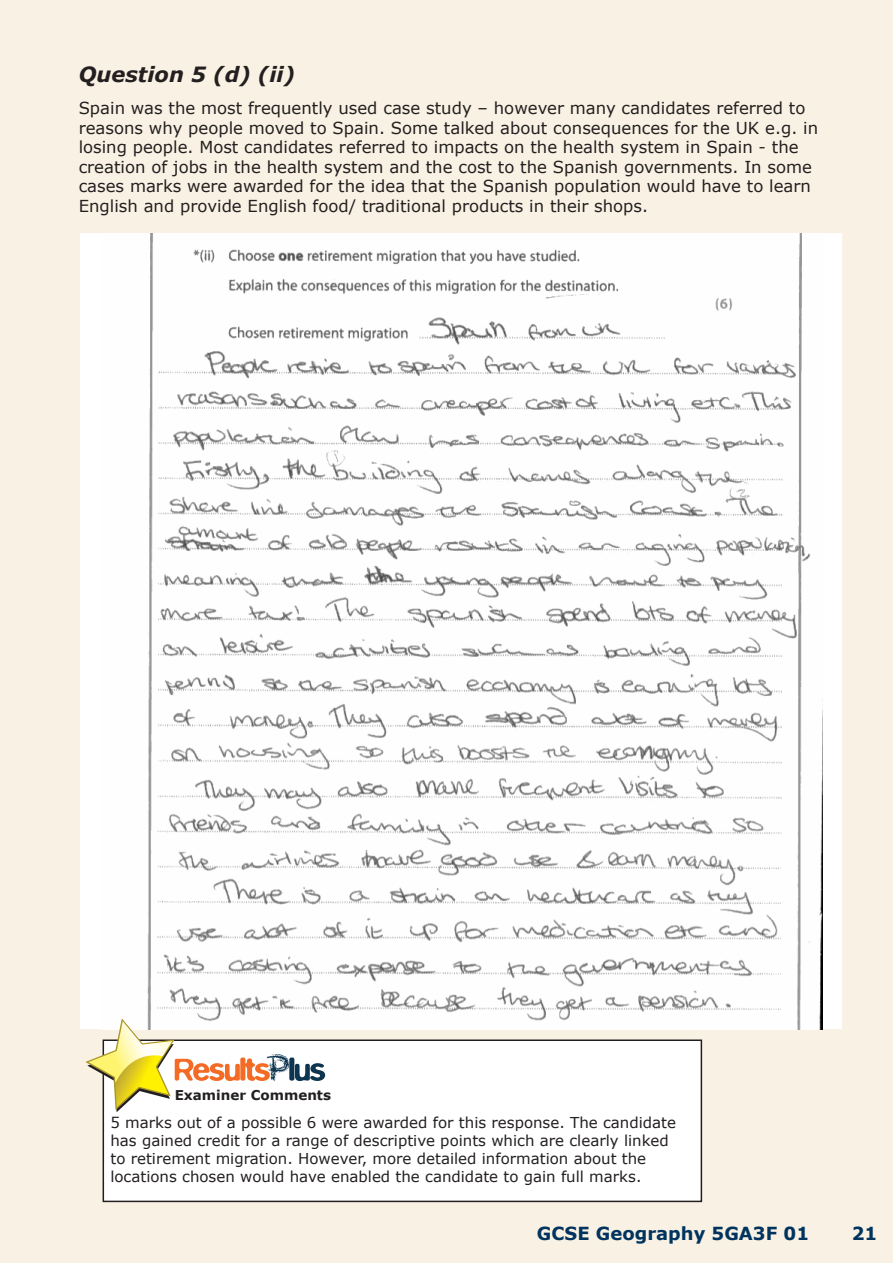
<style>
.page{position:relative;width:893px;height:1263px;background:#f9f2e4}
.page>*{position:absolute;margin:0;border:0;box-sizing:border-box;transform-origin:0 0}
.t1{font:italic 700 21px "Verdana";color:#231f20}
.t2{font:700 18px "Verdana";color:#00345e}
.t3{font:16.5px/19.5px "Verdana";color:#231f20}
.t4{font:15px/18px "Verdana";color:#231f20}
.t5{font:700 13.5px "Verdana";color:#231f20}
</style>
<div class="page">
<div style="left:81px;top:234px;width:761px;height:795px;background:#fff"></div>
<img style="left:147px;top:234px;width:675px;height:795px">
<div style="left:103px;top:1040px;width:598px;height:161px;background:#fff"></div>
<div style="left:103px;top:1039px;width:599px;height:163px;border:2px solid #231f20"></div>
<svg style="left:85px;top:1018px;width:240px;height:94px"></svg>
<p class="t1" style="left:79px;top:61px;width:218px">Question 5 (d) (ii)</p>
<p class="t3" style="left:79px;top:98px;width:741px">Spain was the most frequently used case study – however many candidates referred to reasons why people moved to Spain. Some talked about consequences for the UK e.g. in losing people. Most candidates referred to impacts on the health system in Spain - the creation of jobs in the health system and the cost to the Spanish governments. In some cases marks were awarded for the idea that the Spanish population would have to learn English and provide English food/ traditional products in their shops.</p>
<p class="t5" style="left:175px;top:1086px;width:158px">Examiner Comments</p>
<p class="t4" style="left:110px;top:1113px;width:567px">5 marks out of a possible 6 were awarded for this response. The candidate has gained credit for a range of descriptive points which are clearly linked to retirement migration. However, more detailed information about the locations chosen would have enabled the candidate to gain full marks.</p>
<p class="t2" style="left:537px;top:1222px;width:274px">GCSE Geography 5GA3F 01</p>
<p class="t2" style="left:852px;top:1222px;width:27px">21</p>
</div>
